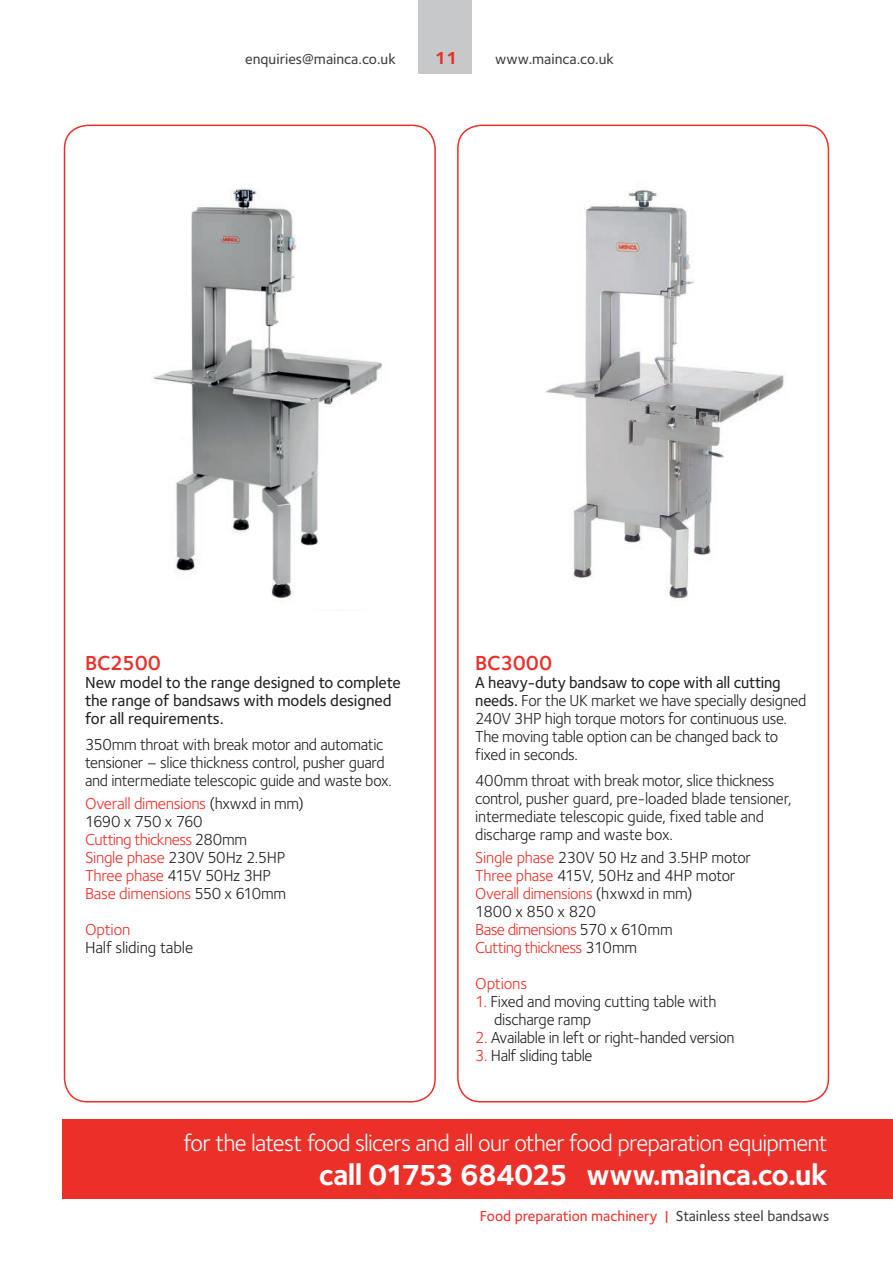
<style>
.page{position:relative;width:893px;height:1263px;background:#fff}
.page>*{position:absolute;margin:0;border:0;box-sizing:border-box;transform-origin:0 0}
.t1{font:700 30px "Foundry Sterling";letter-spacing:-.025em;color:#fff}
.t2{font:24px "Foundry Sterling";letter-spacing:-.03em;color:#fff}
.t3{font:600 21px "Foundry Sterling";letter-spacing:-.015em;color:#eb2f29}
.t4{font:700 18px "Foundry Sterling";color:#eb2f29}
.t5{font:16.5px/18px "Foundry Sterling";letter-spacing:-.02em;color:#231f20}
.t6{font:16.5px/18px "Foundry Sterling";letter-spacing:-.02em;color:#eb2f29}
.t7{font:500 16.5px/18px "Foundry Sterling";letter-spacing:-.005em;color:#231f20}
.t8{font:500 15px "Foundry Sterling";color:#eb2f29}
.t9{font:500 15px "Foundry Sterling";color:#3e3e3f}
.s1{color:#231f20}
.s2{font-weight:500}
.s3{color:#eb2f29}
.s4{color:#3e3e3f}
</style>
<div class="page">
<div style="left:419px;top:0;width:53px;height:74px;background:#c7c8ca"></div>
<div style="left:64px;top:125px;width:372px;height:977px;border:2px solid #eb2f29;border-radius:23px"></div>
<div style="left:457px;top:125px;width:372px;height:977px;border:2px solid #eb2f29;border-radius:23px"></div>
<img style="left:153px;top:188px;width:230px;height:415px">
<img style="left:546px;top:187px;width:238px;height:412px">
<div style="left:62px;top:1119px;width:831px;height:80px;background:#eb2f29"></div>
<p class="t9" style="left:245px;top:48px;width:152px">enquiries@mainca.co.uk</p>
<p class="t4" style="left:435px;top:45px;width:25px">11</p>
<p class="t9" style="left:495px;top:48px;width:120px">www.mainca.co.uk</p>
<p class="t3" style="left:85px;top:648px;width:77px">BC2500</p>
<p class="t7" style="left:85px;top:673px;width:317px">New model to the range designed to complete the range of bandsaws with models designed for all requirements.</p>
<p class="t5" style="left:85px;top:735px;width:308px">350mm throat with break motor and automatic tensioner – slice thickness control, pusher guard and intermediate telescopic guide and waste box.</p>
<p class="t6" style="left:85px;top:793px;width:220px">Overall dimensions <span class="s1">(hxwxd in mm)<br>1690 x 750 x 760<br></span>Cutting thickness <span class="s1">280mm<br></span>Single phase <span class="s1">230V 50Hz 2.5HP<br></span>Three phase <span class="s1">415V 50Hz 3HP<br></span>Base dimensions <span class="s1">550 x 610mm</span></p>
<p class="t6" style="left:85px;top:919px;width:47px">Option</p>
<p class="t5" style="left:85px;top:937px;width:110px">Half sliding table</p>
<p class="t3" style="left:475px;top:648px;width:79px">BC3000</p>
<p class="t5" style="left:475px;top:673px;width:333px"><span class="s2">A heavy-duty bandsaw to cope with all cutting needs.</span> For the UK market we have specially designed 240V 3HP high torque motors for continuous use.<br>The moving table option can be changed back to fixed in seconds.</p>
<p class="t5" style="left:475px;top:771px;width:318px">400mm throat with break motor, slice thickness control, pusher guard, pre-loaded blade tensioner, intermediate telescopic guide, fixed table and discharge ramp and waste box.</p>
<p class="t5" style="left:475px;top:847px;width:278px"><span class="s3">Single phase</span> 230V 50 Hz and 3.5HP motor<br><span class="s3">Three phase</span> 415V, 50Hz and 4HP motor<br><span class="s3">Overall dimensions</span> (hxwxd in mm)<br>1800 x 850 x 820<br><span class="s3">Base dimensions</span> 570 x 610mm<br><span class="s3">Cutting thickness</span> 310mm</p>
<p class="t6" style="left:475px;top:973px;width:54px">Options</p>
<p class="t5" style="left:494px;top:991px;width:224px;text-indent:-19px"><span class="s3">1.</span> Fixed and moving cutting table with discharge ramp</p>
<p class="t5" style="left:475px;top:1027px;width:261px"><span class="s3">2.</span> Available in left or right-handed version</p>
<p class="t5" style="left:475px;top:1045px;width:119px"><span class="s3">3.</span> Half sliding table</p>
<h2 class="t2" style="left:183px;top:1126px;width:646px">for the latest food slicers and all our other food preparation equipment</h2>
<h1 class="t1" style="left:319px;top:1154px;width:510px">call 01753 684025 www.mainca.co.uk</h1>
<p class="t8" style="left:480px;top:1206px;width:351px">Food preparation machinery | <span class="s4">Stainless steel bandsaws</span></p>
</div>
